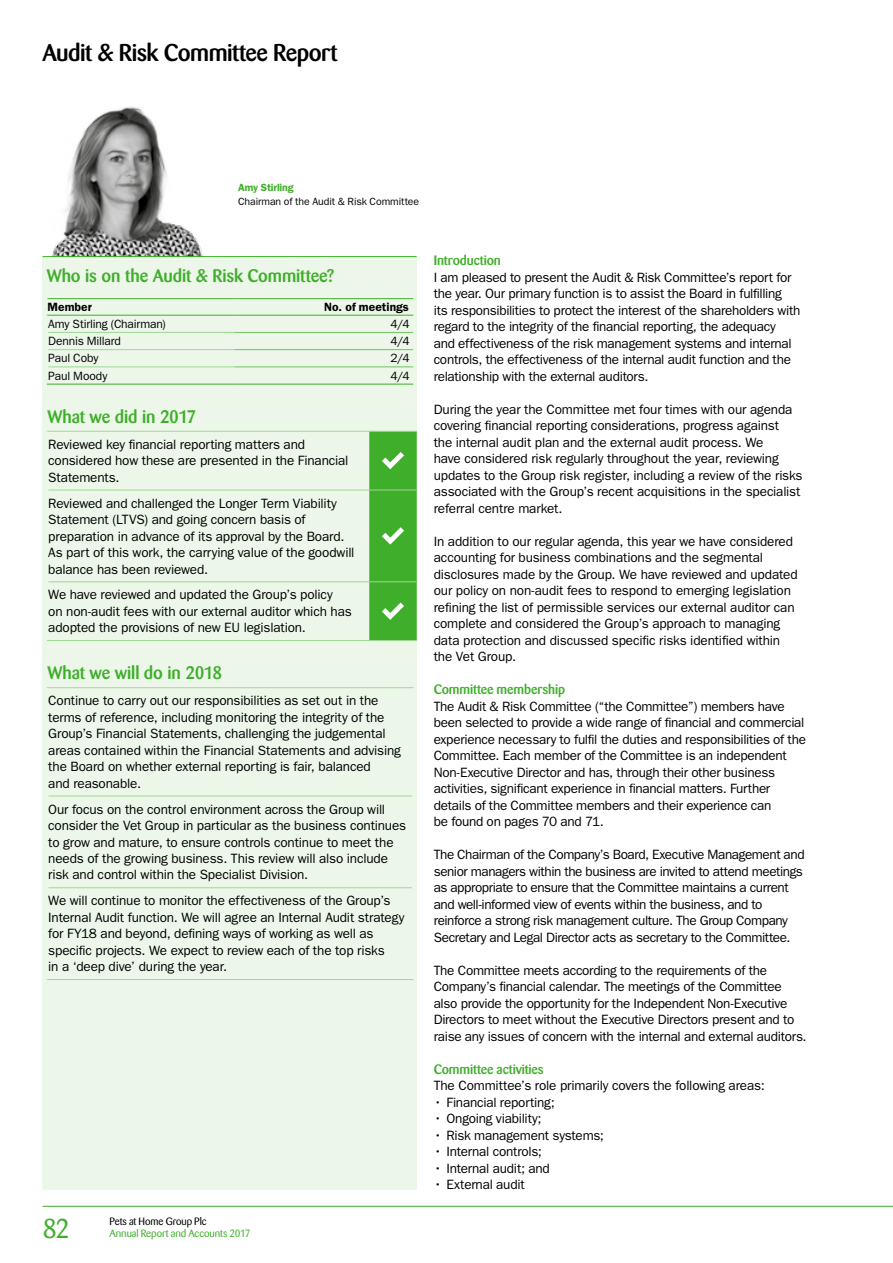
<style>
.page{position:relative;width:893px;height:1263px;background:#fff}
.page>*{position:absolute;margin:0;border:0;box-sizing:border-box;transform-origin:0 0}
.t1{font:27px "Barmeno";color:#3fae2a}
.t2{font:500 24px "Barmeno";letter-spacing:-.025em;color:#000}
.t3{font:500 18px "Barmeno";letter-spacing:-.005em;color:#3fae2a}
.t4{font:13.5px/16.5px "ITC Franklin Gothic Std";letter-spacing:-.015em;color:#000}
.t5{font:500 13.5px "Barmeno";letter-spacing:-.01em;color:#3fae2a}
.t6{font:12px "ITC Franklin Gothic Std";letter-spacing:-.015em;color:#000}
.t7{font:600 12px "ITC Franklin Gothic Std";letter-spacing:.005em;color:#000}
.t8{font:10.5px "ITC Franklin Gothic Std";letter-spacing:-.005em;color:#000}
.t9{font:10.5px "Barmeno";letter-spacing:-.005em;color:#3fae2a}
.t10{font:10.5px "Barmeno";letter-spacing:-.005em;color:#000}
.t11{font:600 10.5px "ITC Franklin Gothic Std";letter-spacing:-.01em;color:#3fae2a}
</style>
<div class="page">
<div style="left:43px;top:256px;width:374px;height:933px;background:#ecf7ea"></div>
<img style="left:52px;top:106px;width:151px;height:150px">
<hr style="left:43px;top:256px;width:374px;height:1px;background:#3fae2a">
<hr style="left:48px;top:298px;width:187px;height:1px;background:#3fae2a">
<hr style="left:235px;top:298px;width:178px;height:1px;background:#3fae2a">
<hr style="left:47px;top:315px;width:188px;height:1px;background:#3fae2a">
<hr style="left:235px;top:315px;width:178px;height:1px;background:#3fae2a">
<hr style="left:235px;top:332px;width:178px;height:1px;background:#6fc35f">
<hr style="left:235px;top:349px;width:178px;height:1px;background:#6fc35f">
<hr style="left:48px;top:332px;width:187px;height:1px;background:#9fd794">
<hr style="left:48px;top:349px;width:187px;height:1px;background:#9fd794">
<hr style="left:48px;top:366px;width:187px;height:1px;background:#9fd794">
<hr style="left:235px;top:367px;width:178px;height:1px;background:#6fc35f">
<hr style="left:47px;top:384px;width:188px;height:1px;background:#3fae2a">
<hr style="left:235px;top:384px;width:178px;height:1px;background:#3fae2a">
<hr style="left:48px;top:490px;width:321px;height:1px;background:#9fd794">
<hr style="left:47px;top:431px;width:322px;height:1px;background:#9fd794">
<hr style="left:48px;top:581px;width:321px;height:1px;background:#9fd794">
<hr style="left:47px;top:640px;width:322px;height:1px;background:#9fd794">
<hr style="left:369px;top:640px;width:48px;height:1px;background:#9fd794">
<svg style="left:369px;top:431px;width:48px;height:209px"></svg>
<hr style="left:48px;top:887px;width:364px;height:1px;background:#9fd794">
<hr style="left:47px;top:979px;width:367px;height:1px;background:#9fd794">
<hr style="left:48px;top:796px;width:364px;height:1px;background:#9fd794">
<hr style="left:47px;top:687px;width:367px;height:1px;background:#9fd794">
<hr style="left:43px;top:1206px;width:850px;height:1px;background:#3fae2a">
<h2 class="t2" style="left:43px;top:38px;width:296px">Audit &amp; Risk Committee Report</h2>
<p class="t11" style="left:238px;top:181px;width:57px">Amy Stirling</p>
<p class="t8" style="left:238px;top:195px;width:183px">Chairman of the Audit &amp; Risk Committee</p>
<h3 class="t3" style="left:47px;top:265px;width:289px">Who is on the Audit &amp; Risk Committee?</h3>
<p class="t7" style="left:48px;top:300px;width:46px">Member</p>
<p class="t7" style="left:324px;top:300px;width:86px">No. of meetings</p>
<p class="t6" style="left:48px;top:317px;width:119px">Amy Stirling (Chairman)</p>
<p class="t6" style="left:391px;top:317px;width:21px">4/4</p>
<p class="t6" style="left:48px;top:334px;width:74px">Dennis Millard</p>
<p class="t6" style="left:391px;top:334px;width:21px">4/4</p>
<p class="t6" style="left:48px;top:351px;width:52px">Paul Coby</p>
<p class="t6" style="left:390px;top:351px;width:21px">2/4</p>
<p class="t6" style="left:48px;top:369px;width:61px">Paul Moody</p>
<p class="t6" style="left:391px;top:369px;width:21px">4/4</p>
<h3 class="t3" style="left:48px;top:406px;width:150px">What we did in 2017</h3>
<p class="t4" style="left:48px;top:436px;width:302px">Reviewed key financial reporting matters and considered how these are presented in the Financial<br>Statements.</p>
<p class="t4" style="left:48px;top:495px;width:308px">Reviewed and challenged the Longer Term Viability Statement (LTVS) and going concern basis of preparation in advance of its approval by the Board.<br>As part of this work, the carrying value of the goodwill balance has been reviewed.</p>
<p class="t4" style="left:48px;top:587px;width:305px">We have reviewed and updated the Group’s policy<br>on non-audit fees with our external auditor which has adopted the provisions of new EU legislation.</p>
<h3 class="t3" style="left:48px;top:663px;width:176px">What we will do in 2018</h3>
<p class="t4" style="left:48px;top:692px;width:354px">Continue to carry out our responsibilities as set out in the terms of reference, including monitoring the integrity of the Group’s Financial Statements, challenging the judgemental areas contained within the Financial Statements and advising the Board on whether external reporting is fair, balanced<br>and reasonable.</p>
<p class="t4" style="left:48px;top:801px;width:359px">Our focus on the control environment across the Group will consider the Vet Group in particular as the business continues to grow and mature, to ensure controls continue to meet the needs of the growing business. This review will also include risk and control within the Specialist Division.</p>
<p class="t4" style="left:48px;top:892px;width:358px">We will continue to monitor the effectiveness of the Group’s Internal Audit function. We will agree an Internal Audit strategy for FY18 and beyond, defining ways of working as well as specific projects. We expect to review each of the top risks<br>in a ‘deep dive’ during the year.</p>
<p class="t10" style="left:109px;top:1216px;width:99px">Pets at Home Group Plc</p>
<h1 class="t1" style="left:43px;top:1213px;width:29px">82</h1>
<p class="t9" style="left:109px;top:1228px;width:142px">Annual Report and Accounts 2017</p>
<p class="t5" style="left:434px;top:253px;width:69px">Introduction</p>
<p class="t4" style="left:434px;top:269px;width:368px">I am pleased to present the Audit &amp; Risk Committee’s report for the year. Our primary function is to assist the Board in fulfilling<br>its responsibilities to protect the interest of the shareholders with regard to the integrity of the financial reporting, the adequacy and effectiveness of the risk management systems and internal controls, the effectiveness of the internal audit function and the relationship with the external auditors.</p>
<p class="t4" style="left:434px;top:401px;width:370px">During the year the Committee met four times with our agenda covering financial reporting considerations, progress against<br>the internal audit plan and the external audit process. We<br>have considered risk regularly throughout the year, reviewing updates to the Group risk register, including a review of the risks associated with the Group’s recent acquisitions in the specialist referral centre market.</p>
<p class="t4" style="left:434px;top:533px;width:365px">In addition to our regular agenda, this year we have considered accounting for business combinations and the segmental disclosures made by the Group. We have reviewed and updated our policy on non-audit fees to respond to emerging legislation refining the list of permissible services our external auditor can complete and considered the Group’s approach to managing data protection and discussed specific risks identified within the Vet Group.</p>
<p class="t5" style="left:434px;top:682px;width:133px">Committee membership</p>
<p class="t4" style="left:434px;top:698px;width:374px">The Audit &amp; Risk Committee (“the Committee”) members have been selected to provide a wide range of financial and commercial experience necessary to fulfil the duties and responsibilities of the Committee. Each member of the Committee is an independent Non-Executive Director and has, through their other business activities, significant experience in financial matters. Further details of the Committee members and their experience can<br>be found on pages 70 and 71.</p>
<p class="t4" style="left:434px;top:846px;width:372px">The Chairman of the Company’s Board, Executive Management and senior managers within the business are invited to attend meetings as appropriate to ensure that the Committee maintains a current and well-informed view of events within the business, and to reinforce a strong risk management culture. The Group Company Secretary and Legal Director acts as secretary to the Committee.</p>
<p class="t4" style="left:434px;top:962px;width:374px">The Committee meets according to the requirements of the Company’s financial calendar. The meetings of the Committee also provide the opportunity for the Independent Non-Executive Directors to meet without the Executive Directors present and to raise any issues of concern with the internal and external auditors.</p>
<p class="t5" style="left:434px;top:1061px;width:112px">Committee activities</p>
<p class="t4" style="left:434px;top:1077px;width:332px">The Committee’s role primarily covers the following areas:</p>
<p class="t4" style="left:434px;top:1094px;width:122px">• Financial reporting;</p>
<p class="t4" style="left:434px;top:1110px;width:109px">• Ongoing viability;</p>
<p class="t4" style="left:434px;top:1127px;width:172px">• Risk management systems;</p>
<p class="t4" style="left:434px;top:1143px;width:110px">• Internal controls;</p>
<p class="t4" style="left:434px;top:1160px;width:118px">• Internal audit; and</p>
<p class="t4" style="left:434px;top:1176px;width:93px">• External audit</p>
</div>
